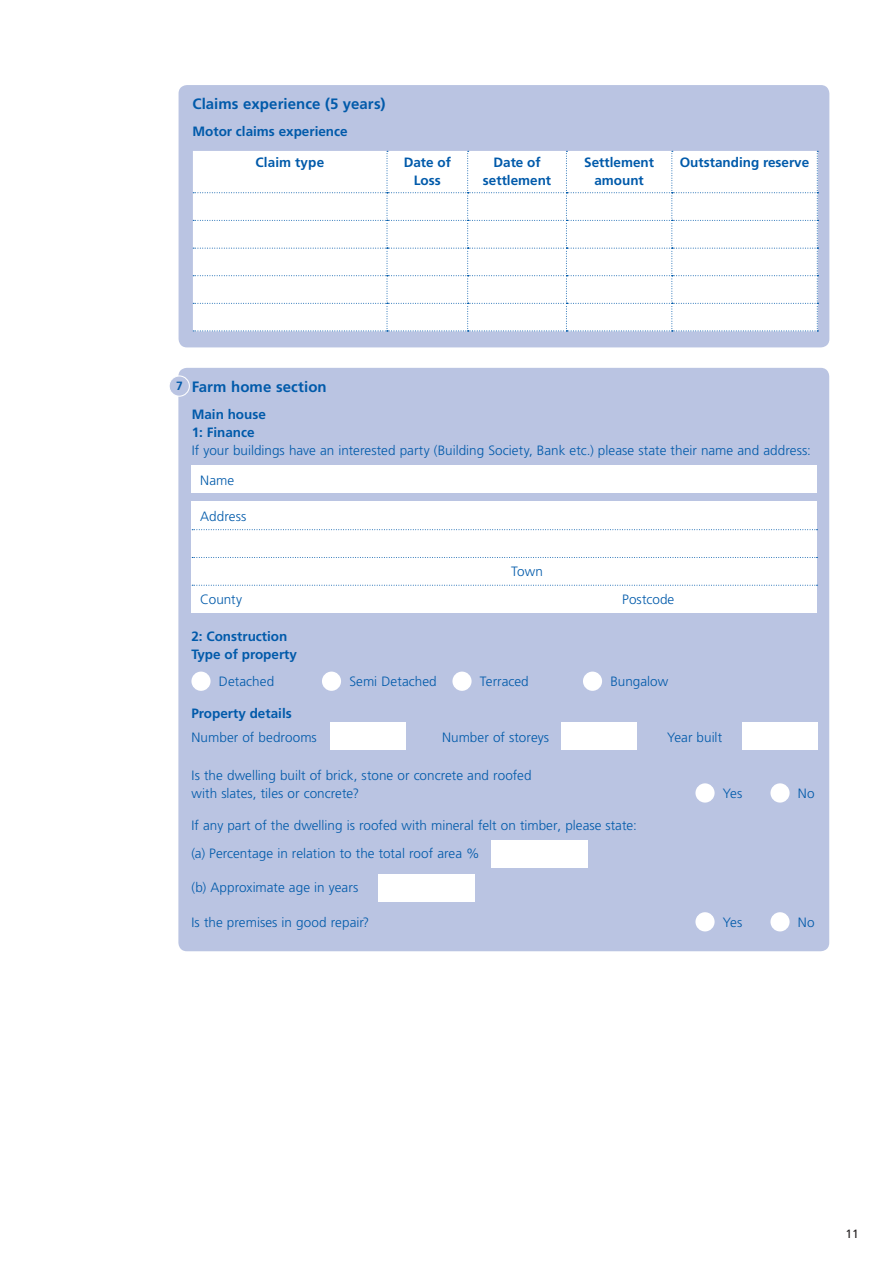
<style>
.page{position:relative;width:893px;height:1263px;background:#fff}
.page>*{position:absolute;margin:0;border:0;box-sizing:border-box;transform-origin:0 0}
.t1{font:700 15px "Frutiger LT Std";letter-spacing:.005em;color:#015aaa}
.t2{font:300 13.5px/18px "Frutiger LT Std";color:#015aaa}
.t3{font:700 13.5px/18px "Frutiger LT Std";color:#015aaa;text-align:center}
.t4{font:12px "Frutiger LT Std";color:#231f20}
.s1{font-size:12px}
</style>
<div class="page">
<div style="left:179px;top:85px;width:650px;height:262px;background:#bac4e2;border-radius:9px"></div>
<div style="left:178px;top:368px;width:651px;height:583px;background:#bac4e2;border-radius:9px"></div>
<div style="left:169px;top:376px;width:20px;height:20px;background:#bac4e2;border-radius:50%"></div>
<div style="left:169px;top:375px;width:21px;height:22px;border:1px solid #fff;border-radius:50%"></div>
<div style="left:192px;top:502px;width:625px;height:111px;background:#fff"></div>
<svg style="left:192px;top:529px;width:625px;height:1px"></svg>
<svg style="left:192px;top:557px;width:625px;height:1px"></svg>
<svg style="left:192px;top:585px;width:625px;height:1px"></svg>
<div style="left:192px;top:466px;width:625px;height:27px;background:#fff"></div>
<div style="left:191px;top:672px;width:20px;height:19px;background:#fff;border-radius:50%"></div>
<div style="left:322px;top:672px;width:19px;height:19px;background:#fff;border-radius:50%"></div>
<div style="left:452px;top:672px;width:20px;height:19px;background:#fff;border-radius:50%"></div>
<div style="left:583px;top:672px;width:19px;height:19px;background:#fff;border-radius:50%"></div>
<div style="left:742px;top:722px;width:75px;height:28px;background:#fff"></div>
<div style="left:561px;top:722px;width:76px;height:28px;background:#fff"></div>
<div style="left:330px;top:722px;width:76px;height:28px;background:#fff"></div>
<div style="left:491px;top:840px;width:97px;height:28px;background:#fff"></div>
<div style="left:378px;top:874px;width:97px;height:28px;background:#fff"></div>
<div style="left:695px;top:783px;width:20px;height:20px;background:#fff;border-radius:50%"></div>
<div style="left:770px;top:783px;width:20px;height:20px;background:#fff;border-radius:50%"></div>
<div style="left:695px;top:912px;width:20px;height:19px;background:#fff;border-radius:50%"></div>
<div style="left:770px;top:912px;width:20px;height:19px;background:#fff;border-radius:50%"></div>
<div style="left:193px;top:151px;width:625px;height:181px;background:#fff"></div>
<p class="t1" style="left:192px;top:95px;width:194px">Claims experience (5 years)</p>
<p class="t3" style="left:192px;top:122px;width:157px">Motor claims experience</p>
<p class="t3" style="left:256px;top:153px;width:70px">Claim type</p>
<p class="t3" style="left:404px;top:153px;width:49px">Date of<br>Loss</p>
<p class="t3" style="left:483px;top:153px;width:70px">Date of settlement</p>
<p class="t3" style="left:584px;top:153px;width:71px">Settlement amount</p>
<p class="t3" style="left:680px;top:153px;width:131px">Outstanding reserve</p>
<p class="t1" style="left:176px;top:378px;width:152px"><span class="s1">7</span> Farm home section</p>
<p class="t3" style="left:192px;top:405px;width:76px;text-align:left">Main house<br>1: Finance</p>
<p class="t2" style="left:192px;top:441px;width:621px">If your buildings have an interested party (Building Society, Bank etc.) please state their name and address:</p>
<p class="t2" style="left:200px;top:471px;width:36px">Name</p>
<p class="t2" style="left:200px;top:507px;width:48px">Address</p>
<p class="t2" style="left:511px;top:563px;width:33px">Town</p>
<p class="t2" style="left:200px;top:590px;width:43px">County</p>
<p class="t2" style="left:622px;top:590px;width:54px">Postcode</p>
<p class="t3" style="left:191px;top:628px;width:107px;text-align:left">2: Construction<br>Type of property</p>
<p class="t2" style="left:219px;top:673px;width:57px">Detached</p>
<p class="t2" style="left:349px;top:673px;width:89px">Semi Detached</p>
<p class="t2" style="left:480px;top:673px;width:50px">Terraced</p>
<p class="t2" style="left:610px;top:673px;width:59px">Bungalow</p>
<p class="t3" style="left:191px;top:705px;width:102px">Property details</p>
<p class="t2" style="left:191px;top:729px;width:127px">Number of bedrooms</p>
<p class="t2" style="left:442px;top:729px;width:109px">Number of storeys</p>
<p class="t2" style="left:667px;top:729px;width:57px">Year built</p>
<p class="t2" style="left:192px;top:767px;width:341px">Is the dwelling built of brick, stone or concrete and roofed with slates, tiles or concrete?</p>
<p class="t2" style="left:723px;top:785px;width:21px">Yes</p>
<p class="t2" style="left:798px;top:785px;width:18px">No</p>
<p class="t2" style="left:191px;top:812px;width:447px;line-height:27.8px">If any part of the dwelling is roofed with mineral felt on timber, please state: (a) Percentage in relation to the total roof area %</p>
<p class="t2" style="left:191px;top:878px;width:168px">(b) Approximate age in years</p>
<p class="t2" style="left:191px;top:913px;width:179px">Is the premises in good repair?</p>
<p class="t2" style="left:723px;top:913px;width:21px">Yes</p>
<p class="t2" style="left:798px;top:913px;width:18px">No</p>
<p class="t4" style="left:846px;top:1227px;width:15px">11</p>
</div>
